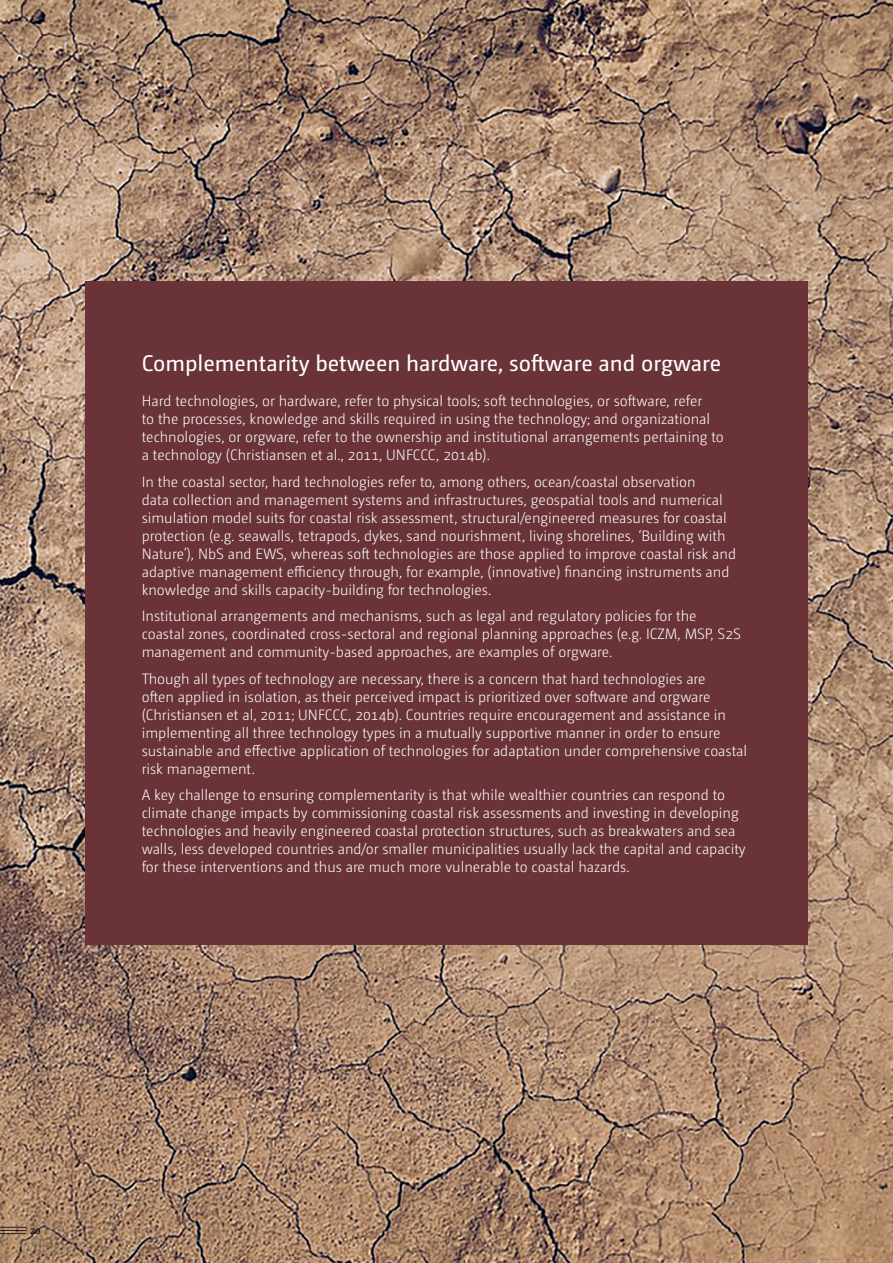
<style>
.page{position:relative;width:893px;height:1263px;background:#fff}
.page>*{position:absolute;margin:0;border:0;box-sizing:border-box;transform-origin:0 0}
.BOX_Title{font:22.5px "Camingo Dos Pro";color:#fff}
.BOX_TEXT_NEG{font:300 15px/18px "Camingo Dos Pro";color:#fff}
.t1{font:700 10.5px "Camingo Dos Pro";color:#231f20}
</style>
<div class="page">
<img style="left:0;top:0;width:893px;height:1263px">
<div style="left:85px;top:282px;width:723px;height:663px;background:#693338"></div>
<svg style="left:0;top:1227px;width:26px;height:7px"></svg>
<p class="BOX_Title" style="left:142px;top:350px;width:581px">Complementarity between hardware, software and orgware</p>
<p class="BOX_TEXT_NEG" style="left:142px;top:392px;width:584px">Hard technologies, or hardware, refer to physical tools; soft technologies, or software, refer<br>to the processes, knowledge and skills required in using the technology; and organizational technologies, or orgware, refer to the ownership and institutional arrangements pertaining to a technology (Christiansen et al., 2011, UNFCCC, 2014b).</p>
<p class="BOX_TEXT_NEG" style="left:142px;top:473px;width:596px">In the coastal sector, hard technologies refer to, among others, ocean/coastal observation<br>data collection and management systems and infrastructures, geospatial tools and numerical simulation model suits for coastal risk assessment, structural/engineered measures for coastal protection (e.g. seawalls, tetrapods, dykes, sand nourishment, living shorelines, ‘Building with Nature’), NbS and EWS, whereas soft technologies are those applied to improve coastal risk and adaptive management efficiency through, for example, (innovative) financing instruments and knowledge and skills capacity-building for technologies.</p>
<p class="BOX_TEXT_NEG" style="left:142px;top:607px;width:601px">Institutional arrangements and mechanisms, such as legal and regulatory policies for the coastal zones, coordinated cross-sectoral and regional planning approaches (e.g. ICZM, MSP, S2S management and community-based approaches, are examples of orgware.</p>
<p class="BOX_TEXT_NEG" style="left:142px;top:670px;width:607px">Though all types of technology are necessary, there is a concern that hard technologies are<br>often applied in isolation, as their perceived impact is prioritized over software and orgware (Christiansen et al, 2011; UNFCCC, 2014b). Countries require encouragement and assistance in implementing all three technology types in a mutually supportive manner in order to ensure sustainable and effective application of technologies for adaptation under comprehensive coastal risk management.</p>
<p class="BOX_TEXT_NEG" style="left:142px;top:786px;width:605px">A key challenge to ensuring complementarity is that while wealthier countries can respond to climate change impacts by commissioning coastal risk assessments and investing in developing technologies and heavily engineered coastal protection structures, such as breakwaters and sea walls, less developed countries and/or smaller municipalities usually lack the capital and capacity for these interventions and thus are much more vulnerable to coastal hazards.</p>
<p class="t1" style="left:30px;top:1224px;width:13px">20</p>
</div>
